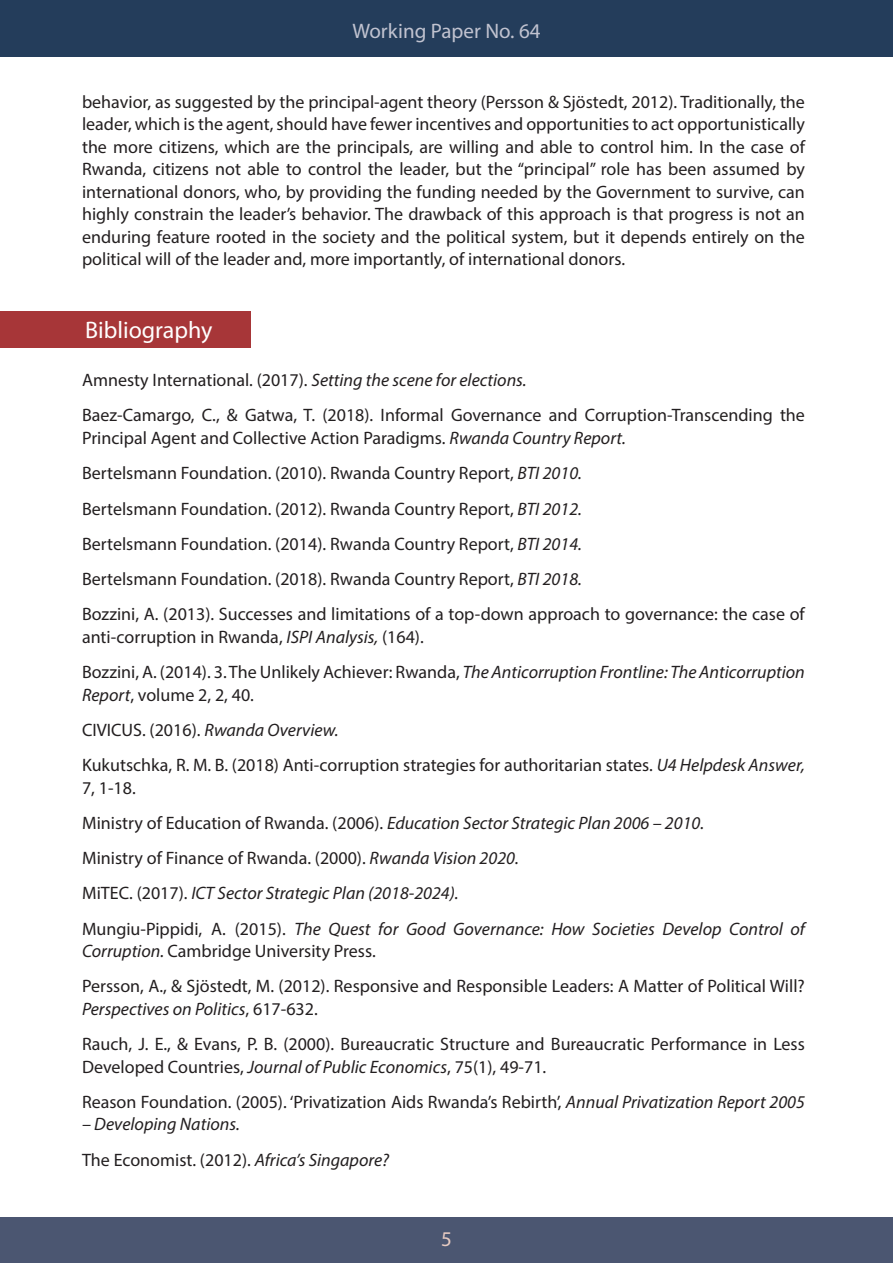
<style>
.page{position:relative;width:893px;height:1263px;background:#fff}
.page>*{position:absolute;margin:0;border:0;box-sizing:border-box;transform-origin:0 0}
.t1{font:24px "Myriad Pro";color:#fff}
.t2{font:21px "Myriad Pro";color:#c1c3d0}
.t3{font:21px "Myriad Pro";color:#e7cbc2}
.t4{font:18px/22.5px "Myriad Pro";color:#231f20}
.t5{font:italic 18px/22.5px "Myriad Pro";color:#231f20}
.s1{font-style:italic}
.s2{font-style:normal}
</style>
<div class="page">
<div style="left:0;top:0;width:893px;height:56px;background:#243d5b"></div>
<div style="left:0;top:1218px;width:893px;height:45px;background:#4b5671"></div>
<div style="left:0;top:312px;width:251px;height:36px;background:#a73638"></div>
<p class="t2" style="left:352px;top:18px;width:190px">Working Paper No. 64</p>
<p class="t4" style="left:82px;top:90px;width:724px;text-align:justify">behavior, as suggested by the principal-agent theory (Persson &amp; Sjöstedt, 2012). Traditionally, the leader, which is the agent, should have fewer incentives and opportunities to act opportunistically the more citizens, which are the principals, are willing and able to control him. In the case of Rwanda, citizens not able to control the leader, but the “principal” role has been assumed by international donors, who, by providing the funding needed by the Government to survive, can highly constrain the leader’s behavior. The drawback of this approach is that progress is not an enduring feature rooted in the society and the political system, but it depends entirely on the political will of the leader and, more importantly, of international donors.</p>
<p class="t1" style="left:85px;top:315px;width:129px">Bibliography</p>
<p class="t4" style="left:82px;top:369px;width:446px">Amnesty International. (2017). <span class="s1">Setting the scene for elections.</span></p>
<p class="t4" style="left:82px;top:404px;width:724px">Baez-Camargo, C., &amp; Gatwa, T. (2018). Informal Governance and Corruption-Transcending the<br>Principal Agent and Collective Action Paradigms. <span class="s1">Rwanda Country Report.</span></p>
<p class="t4" style="left:82px;top:462px;width:501px">Bertelsmann Foundation. (2010). Rwanda Country Report, <span class="s1">BTI 2010.</span></p>
<p class="t4" style="left:82px;top:497px;width:501px">Bertelsmann Foundation. (2012). Rwanda Country Report, <span class="s1">BTI 2012.</span></p>
<p class="t4" style="left:82px;top:532px;width:501px">Bertelsmann Foundation. (2014). Rwanda Country Report, <span class="s1">BTI 2014.</span></p>
<p class="t4" style="left:82px;top:567px;width:501px">Bertelsmann Foundation. (2018). Rwanda Country Report, <span class="s1">BTI 2018.</span></p>
<p class="t4" style="left:82px;top:603px;width:724px">Bozzini, A. (2013). Successes and limitations of a top-down approach to governance: the case of anti-corruption in Rwanda, <span class="s1">ISPI Analysis,</span> (164).</p>
<p class="t4" style="left:82px;top:660px;width:724px">Bozzini, A. (2014). 3. The Unlikely Achiever: Rwanda, <span class="s1">The Anticorruption Frontline: The Anticorruption<br>Report</span>, volume 2, 2, 40.</p>
<p class="t4" style="left:82px;top:718px;width:258px">CIVICUS. (2016). <span class="s1">Rwanda Overview.</span></p>
<p class="t4" style="left:82px;top:753px;width:724px">Kukutschka, R. M. B. (2018) Anti-corruption strategies for authoritarian states. <span class="s1">U4 Helpdesk Answer,<br></span>7, 1-18.</p>
<p class="t5" style="left:82px;top:811px;width:624px"><span class="s2">Ministry of Education of Rwanda. (2006).</span> Education Sector Strategic Plan 2006 – 2010.</p>
<p class="t4" style="left:82px;top:846px;width:438px">Ministry of Finance of Rwanda. (2000). <span class="s1">Rwanda Vision 2020.</span></p>
<p class="t5" style="left:82px;top:882px;width:378px"><span class="s2">MiTEC. (2017).</span> ICT Sector Strategic Plan (2018-2024).</p>
<p class="t5" style="left:82px;top:917px;width:724px"><span class="s2">Mungiu-Pippidi, A. (2015).</span> The Quest for Good Governance: How Societies Develop Control of<br>Corruption. <span class="s2">Cambridge University Press.</span></p>
<p class="t4" style="left:82px;top:975px;width:724px">Persson, A., &amp; Sjöstedt, M. (2012). Responsive and Responsible Leaders: A Matter of Political Will?<br><span class="s1">Perspectives on Politics</span>, 617-632.</p>
<p class="t4" style="left:82px;top:1032px;width:724px">Rauch, J. E., &amp; Evans, P. B. (2000). Bureaucratic Structure and Bureaucratic Performance in Less<br>Developed Countries, <span class="s1">Journal of Public Economics</span>, 75(1), 49-71.</p>
<p class="t4" style="left:82px;top:1090px;width:724px">Reason Foundation. (2005). ‘Privatization Aids Rwanda’s Rebirth’, <span class="s1">Annual Privatization Report 2005</span></p>
<p class="t5" style="left:82px;top:1113px;width:159px">– Developing Nations.</p>
<p class="t4" style="left:82px;top:1148px;width:309px">The Economist. (2012). <span class="s1">Africa’s Singapore?</span></p>
<p class="t3" style="left:441px;top:1225px;width:12px">5</p>
</div>
